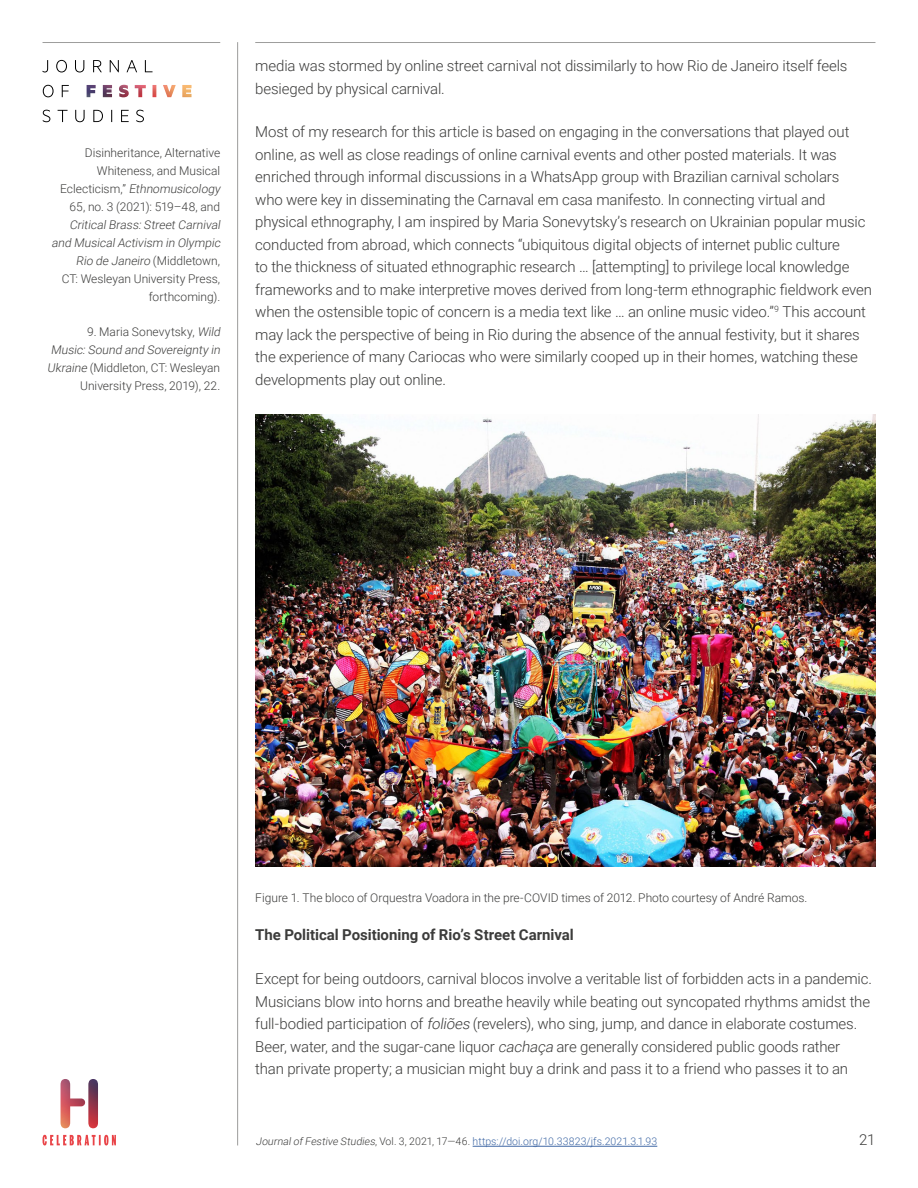
<style>
.page{position:relative;width:918px;height:1188px;background:#fff}
.page>*{position:absolute;margin:0;border:0;box-sizing:border-box;transform-origin:0 0}
.t1{font:300 15px/22.5px "Roboto";letter-spacing:-.01em;color:#3c3c3b}
.t2{font:700 15px "Roboto";letter-spacing:-.005em;color:#3c3c3b}
.t3{font:300 12px/18px "Roboto";color:#3c3c3b;text-align:right}
.t4{font:italic 300 12px/18px "Roboto";color:#3c3c3b;text-align:right}
.t5{font:300 10.5px "Roboto";letter-spacing:.005em;color:#3f68a5}
.s1{font-style:italic}
.s2{font-style:normal}
.s3{font-style:italic;color:#3c3c3b}
.s4{color:#3c3c3b}
</style>
<div class="page">
<hr style="left:473px;top:1146px;width:184px;height:1px;background:#3f68a5">
<hr style="left:255px;top:42px;width:620px;height:1px;background:#9d9d9c">
<hr style="left:43px;top:42px;width:177px;height:1px;background:#9d9d9c">
<hr style="left:237px;top:42px;width:1px;height:1103px;background:#9d9d9c">
<svg style="left:43px;top:110px;width:101px;height:12px"></svg>
<svg style="left:43px;top:85px;width:26px;height:12px"></svg>
<svg style="left:43px;top:60px;width:110px;height:12px"></svg>
<img style="left:87px;top:85px;width:105px;height:12px">
<img style="left:61px;top:1079px;width:37px;height:49px">
<svg style="left:43px;top:1135px;width:73px;height:10px"></svg>
<img style="left:255px;top:415px;width:620px;height:452px">
<p class="t3" style="left:60px;top:143px;width:164px">Disinheritance, Alternative<br>Whiteness, and Musical<br>Ec l e ct i c i s m ,” <span class="s1">Ethnomusicology<br></span>65, no. 3 (2021): 519–48, and</p>
<p class="t4" style="left:51px;top:215px;width:173px">CriticalBrass:StreetCarnival and MusicalActivism in Olympic<br>Rio de Janeiro <span class="s2">(Middletown,<br>CT: Wesleyan University Press, forthcoming).</span></p>
<p class="t3" style="left:47px;top:322px;width:177px">9. Maria Sonevytsky, <span class="s1">Wild<br>Music:Sound and Sovereignty in<br>Ukraine</span> (Middleton, CT: Wesleyan<br>University Press, 2019), 22.</p>
<p class="t1" style="left:255px;top:54px;width:594px">media was stormed by online street carnival not dissimilarly to how Rio de Janeiro itself feels besieged by physical carnival.</p>
<p class="t1" style="left:255px;top:120px;width:618px">Most of my research for this article is based on engaging in the conversations that played out online, as well as close readings of online carnival events and other posted materials. It was enriched through informal discussions in a WhatsApp group with Brazilian carnival scholars<br>who were key in disseminating the Carnaval em casa manifesto. In connecting virtual and physical ethnography, I am inspired by Maria Sonevytsky’s research on Ukrainian popular music conducted from abroad, which connects “ubiquitous digital objects of internet public culture<br>to the thickness of situated ethnographic research … [attempting] to privilege local knowledge frameworks and to make interpretive moves derived from long-term ethnographic fieldwork even when the ostensible topic of concern is a media text like … an online music video.”<sup>9</sup> This account may lack the perspective of being in Rio during the absence of the annual festivity, but it shares the experience of many Cariocas who were similarly cooped up in their homes, watching these developments play out online.</p>
<p class="t3" style="left:255px;top:888px;width:554px">Figure 1. The bloco of Orquestra Voadora in the pre-COVID times of 2012. Photo courtesy of André Ramos.</p>
<p class="t2" style="left:255px;top:924px;width:320px">The Political Positioning of Rio’s Street Carnival</p>
<p class="t1" style="left:255px;top:967px;width:618px">Except for being outdoors, carnival blocos involve a veritable list of forbidden acts in a pandemic.<br>Musicians blow into horns and breathe heavily while beating out syncopated rhythms amidst the full-bodied participation of <span class="s1">foliões</span> (revelers), who sing, jump, and dance in elaborate costumes.<br>Beer, water, and the sugar-cane liquor <span class="s1">cachaça</span> are generally considered public goods rather than private property; a musician might buy a drink and pass it to a friend who passes it to an</p>
<p class="t5" style="left:256px;top:1134px;width:403px"><span class="s3">JournalofFestive Studies</span><span class="s4">, Vol. 3, 2021, 17—46.</span> https://doi.org/10.33823/jfs.2021.3.1.93</p>
<p class="t1" style="left:859px;top:1128px;width:18px">21</p>
</div>
